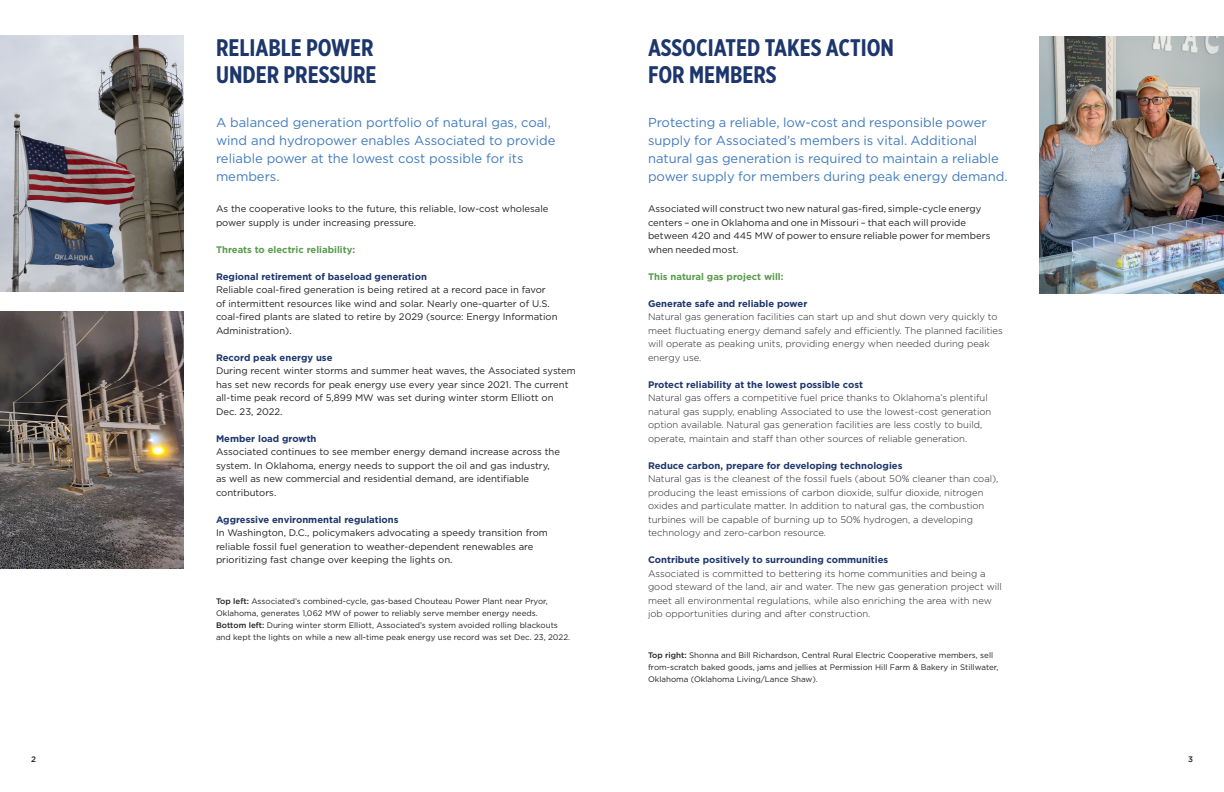
<style>
.page{position:relative;width:1224px;height:792px;background:#fff}
.page>*{position:absolute;margin:0;border:0;box-sizing:border-box;transform-origin:0 0}
.t1{font:700 24px/27px "Gotham X Narrow";color:#1d366c}
.t2{font:13px/18px "Gotham";color:#407bbf}
.t3{font:9.5px/13.5px "Gotham";color:#231f20}
.t4{font:300 9.5px/13.5px "Gotham";color:#231f20}
.t5{font:700 9.5px "Gotham";color:#1d366c}
.t6{font:700 9.5px "Gotham";color:#5a9b4d}
.t7{font:8px/12px "Gotham";color:#231f20}
.t8{font:500 8px "Gotham";color:#231f20}
.s1{font-weight:700;color:#1d366c}
.s2{font-weight:500}
</style>
<div class="page">
<img style="left:0;top:312px;width:184px;height:256px">
<img style="left:0;top:35px;width:184px;height:257px">
<img style="left:1040px;top:37px;width:184px;height:256px">
<p class="t1" style="left:216px;top:34px;width:159px">RELIABLE POWER</p>
<p class="t1" style="left:216px;top:61px;width:162px">UNDER PRESSURE</p>
<p class="t2" style="left:216px;top:113px;width:341px">A balanced generation portfolio of natural gas, coal, wind and hydropower enables Associated to provide reliable power at the lowest cost possible for its members.</p>
<p class="t3" style="left:216px;top:202px;width:334px">As the cooperative looks to the future, this reliable, low-cost wholesale power supply is under increasing pressure.</p>
<p class="t6" style="left:216px;top:243px;width:141px">Threats to electric reliability:</p>
<p class="t3" style="left:216px;top:270px;width:343px"><span class="s1">Regional retirement of baseload generation<br></span>Reliable coal-fired generation is being retired at a record pace in favor of intermittent resources like wind and solar. Nearly one-quarter of U.S. coal-fired plants are slated to retire by 2029 (source: Energy Information Administration).</p>
<p class="t5" style="left:216px;top:351px;width:118px">Record peak energy use</p>
<p class="t3" style="left:216px;top:364px;width:361px">During recent winter storms and summer heat waves, the Associated system has set new records for peak energy use every year since 2021. The current all-time peak record of 5,899 MW was set during winter storm Elliott on Dec. 23, 2022.</p>
<p class="t5" style="left:216px;top:432px;width:102px">Member load growth</p>
<p class="t3" style="left:216px;top:445px;width:346px">Associated continues to see member energy demand increase across the system. In Oklahoma, energy needs to support the oil and gas industry, as well as new commercial and residential demand, are identifiable contributors.</p>
<p class="t5" style="left:216px;top:513px;width:184px">Aggressive environmental regulations</p>
<p class="t3" style="left:216px;top:526px;width:333px">In Washington, D.C., policymakers advocating a speedy transition from reliable fossil fuel generation to weather-dependent renewables are prioritizing fast change over keeping the lights on.</p>
<p class="t7" style="left:216px;top:595px;width:356px"><span class="s2">Top left:</span> Associated’s combined-cycle, gas-based Chouteau Power Plant near Pryor, Oklahoma, generates 1,062 MW of power to reliably serve member energy needs.<br><span class="s2">Bottom left:</span> During winter storm Elliott, Associated’s system avoided rolling blackouts and kept the lights on while a new all-time peak energy use record was set Dec. 23, 2022.</p>
<p class="t1" style="left:648px;top:34px;width:248px">ASSOCIATED TAKES ACTION<br>FOR MEMBERS</p>
<p class="t2" style="left:648px;top:113px;width:361px">Protecting a reliable, low-cost and responsible power supply for Associated’s members is vital. Additional natural gas generation is required to maintain a reliable power supply for members during peak energy demand.</p>
<p class="t3" style="left:648px;top:202px;width:344px">Associated will construct two new natural gas-fired, simple-cycle energy centers – one in Oklahoma and one in Missouri – that each will provide between 420 and 445 MW of power to ensure reliable power for members when needed most.</p>
<p class="t6" style="left:648px;top:270px;width:137px">This natural gas project will:</p>
<p class="t5" style="left:648px;top:297px;width:161px">Generate safe and reliable power</p>
<p class="t4" style="left:648px;top:310px;width:356px">Natural gas generation facilities can start up and shut down very quickly to meet fluctuating energy demand safely and efficiently. The planned facilities will operate as peaking units, providing energy when needed during peak energy use.</p>
<p class="t5" style="left:648px;top:378px;width:217px">Protect reliability at the lowest possible cost</p>
<p class="t4" style="left:648px;top:391px;width:345px">Natural gas offers a competitive fuel price thanks to Oklahoma’s plentiful natural gas supply, enabling Associated to use the lowest-cost generation option available. Natural gas generation facilities are less costly to build, operate, maintain and staff than other sources of reliable generation.</p>
<p class="t5" style="left:648px;top:459px;width:256px">Reduce carbon, prepare for developing technologies</p>
<p class="t4" style="left:648px;top:472px;width:352px">Natural gas is the cleanest of the fossil fuels (about 50% cleaner than coal), producing the least emissions of carbon dioxide, sulfur dioxide, nitrogen oxides and particulate matter. In addition to natural gas, the combustion turbines will be capable of burning up to 50% hydrogen, a developing technology and zero-carbon resource.</p>
<p class="t5" style="left:648px;top:554px;width:242px">Contribute positively to surrounding communities</p>
<p class="t4" style="left:648px;top:567px;width:355px">Associated is committed to bettering its home communities and being a good steward of the land, air and water. The new gas generation project will meet all environmental regulations, while also enriching the area with new job opportunities during and after construction.</p>
<p class="t7" style="left:648px;top:649px;width:352px"><span class="s2">Top right:</span> Shonna and Bill Richardson, Central Rural Electric Cooperative members, sell from-scratch baked goods, jams and jellies at Permission Hill Farm &amp; Bakery in Stillwater,<br>Oklahoma (Oklahoma Living/Lance Shaw).</p>
<p class="t8" style="left:31px;top:754px;width:6px">2</p>
<p class="t8" style="left:1188px;top:754px;width:6px">3</p>
</div>
